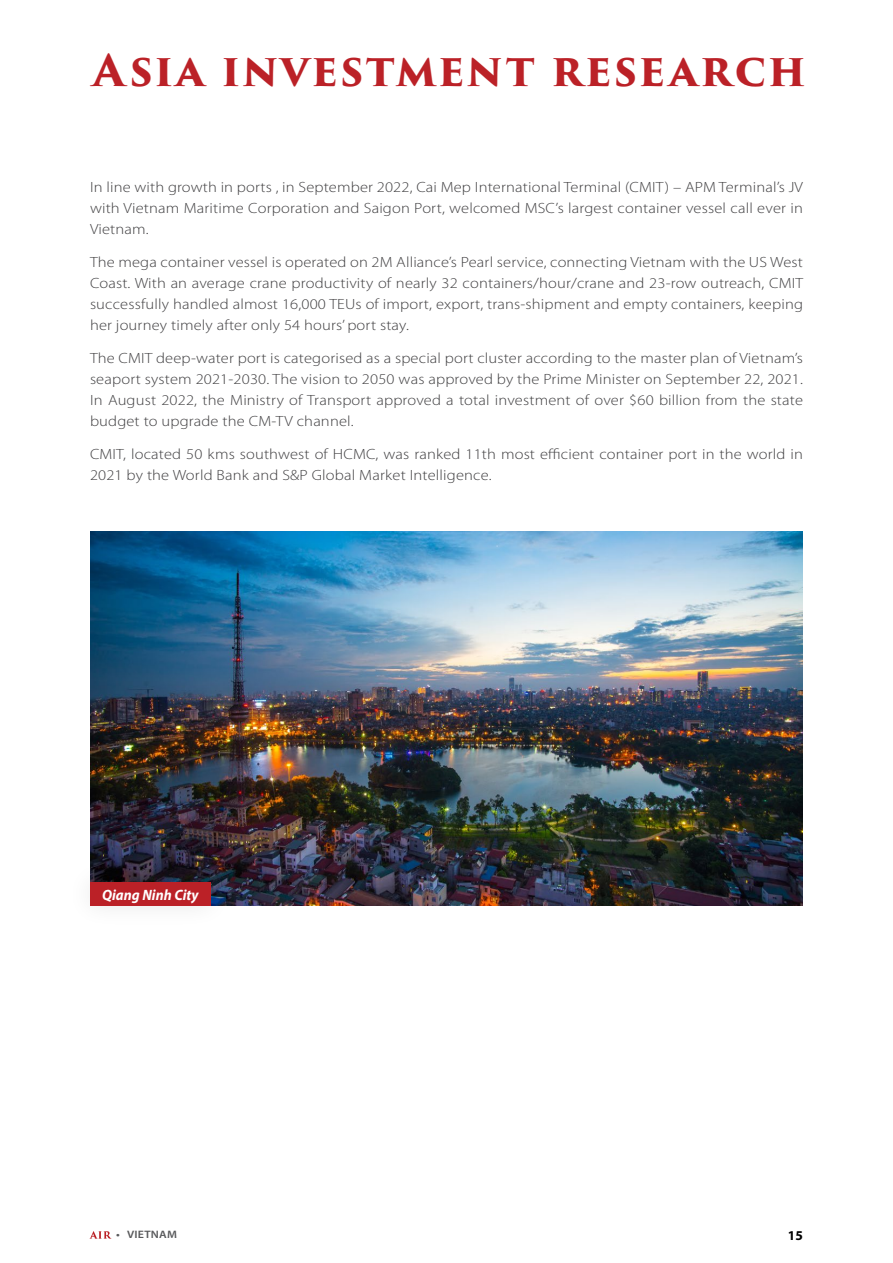
<style>
.page{position:relative;width:893px;height:1263px;background:#fff}
.page>*{position:absolute;margin:0;border:0;box-sizing:border-box;transform-origin:0 0}
.t1{font:700 42.75px "Trajan Pro 3";letter-spacing:.045em;color:#bb2127}
.t2{font:italic 700 15px "Myriad Pro";color:#fff;scale:.95 1}
.t3{font:300 14.85px/21px "Myriad Pro";letter-spacing:.01em;color:#414042;text-align:justify;scale:1.11 1}
.t4{font:700 13.5px "Myriad Pro";color:#000}
.t5{font:600 10.8px "Myriad Pro";letter-spacing:.02em;color:#58595b;scale:1.11 1}
</style>
<div class="page">
<img style="left:90px;top:532px;width:713px;height:374px">
<div style="left:66px;top:858px;width:167px;height:71px;background:#000;opacity:.1"></div>
<div style="left:90px;top:882px;width:120px;height:24px;background:#bb2127"></div>
<svg style="left:90px;top:1231px;width:21px;height:7px"></svg>
<h1 class="t1" style="left:93px;top:39px;width:715px">Asia investment research</h1>
<p class="t3" style="left:90px;top:177px;width:644px">In line with growth in ports , in September 2022, Cai Mep International Terminal (CMIT) – APM Terminal’s JV with Vietnam Maritime Corporation and Saigon Port, welcomed MSC’s largest container vessel call ever in Vietnam.</p>
<p class="t3" style="left:90px;top:252px;width:644px">The mega container vessel is operated on 2M Alliance’s Pearl service, connecting Vietnam with the US West Coast. With an average crane productivity of nearly 32 containers/hour/crane and 23-row outreach, CMIT successfully handled almost 16,000 TEUs of import, export, trans-shipment and empty containers, keeping her journey timely after only 54 hours’ port stay.</p>
<p class="t3" style="left:90px;top:348px;width:644px">The CMIT deep-water port is categorised as a special port cluster according to the master plan of Vietnam’s seaport system 2021-2030. The vision to 2050 was approved by the Prime Minister on September 22, 2021.<br>In August 2022, the Ministry of Transport approved a total investment of over $60 billion from the state budget to upgrade the CM-TV channel.</p>
<p class="t3" style="left:90px;top:444px;width:644px">CMIT, located 50 kms southwest of HCMC, was ranked 11th most efficient container port in the world in<br>2021 by the World Bank and S&amp;P Global Market Intelligence.</p>
<p class="t2" style="left:102px;top:885px;width:103px">Qiang Ninh City</p>
<p class="t5" style="left:116px;top:1228px;width:56px">• VIETNAM</p>
<p class="t4" style="left:788px;top:1227px;width:16px">15</p>
</div>
